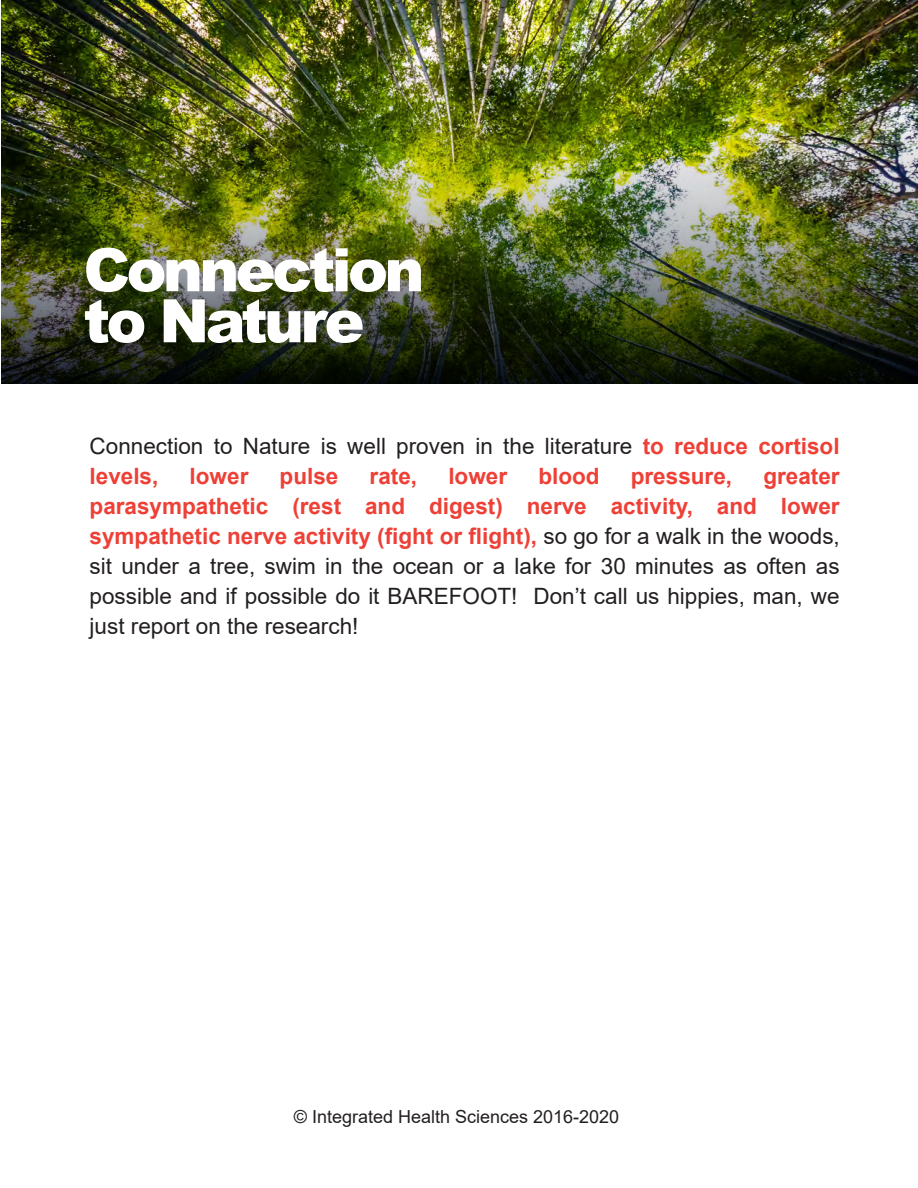
<style>
.page{position:relative;width:918px;height:1188px;background:#fff}
.page>*{position:absolute;margin:0;border:0;box-sizing:border-box;transform-origin:0 0}
.t1{font:900 60px/51px "Arial";letter-spacing:-.06em;color:#fff}
.t2{font:22.5px/30px "Arial";color:#231f20}
.t3{font:700 22.5px "Arial";color:#ee4036}
.t4{font:18px "Arial";color:#231f20}
.s1{font-weight:700;color:#ee4036}
</style>
<div class="page">
<img style="left:2px;top:0;width:916px;height:384px">
<h1 class="t1" style="left:83px;top:242px;width:343px">Connection to Nature</h1>
<p class="t2" style="left:90px;top:431px;width:752px">Connection to Nature is well proven in the literature <span class="s1">to reduce cortisol levels,</span></p>
<p class="t3" style="left:190px;top:460px;width:60px">lower</p>
<p class="t3" style="left:280px;top:460px;width:60px">pulse</p>
<p class="t3" style="left:370px;top:460px;width:49px">rate,</p>
<p class="t3" style="left:448px;top:460px;width:60px">lower</p>
<p class="t3" style="left:538px;top:460px;width:63px">blood</p>
<p class="t3" style="left:631px;top:460px;width:103px">pressure,</p>
<p class="t2" style="left:90px;top:461px;width:752px;text-align:justify;text-indent:674px"><span class="s1">greater parasympathetic (rest and digest) nerve activity, and lower sympathetic nerve activity (fight or flight),</span> so go for a walk in the woods, sit under a tree, swim in the ocean or a lake for 30 minutes as often as possible and if possible do it BAREFOOT! Don’t call us hippies, man, we just report on the research!</p>
<p class="t4" style="left:294px;top:1105px;width:327px">© Integrated Health Sciences 2016-2020</p>
</div>
